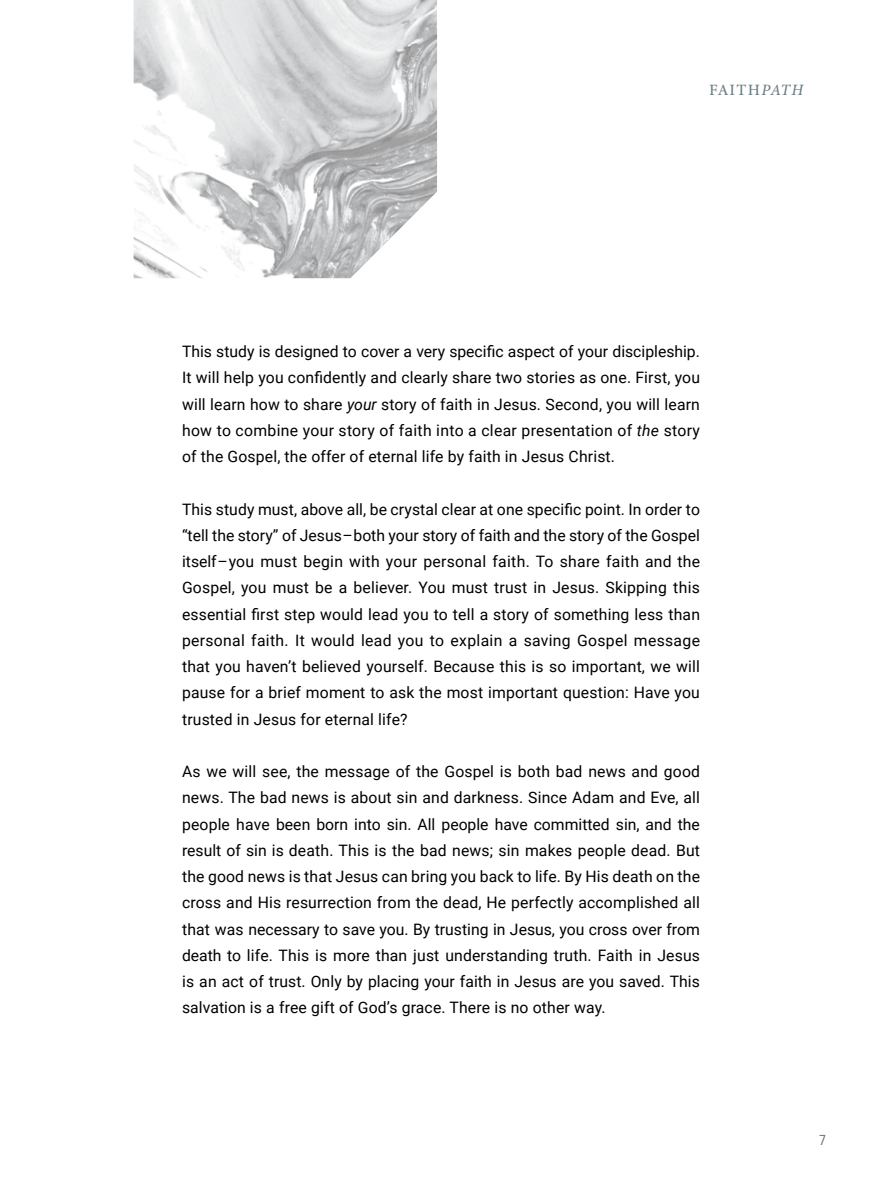
<style>
.page{position:relative;width:882px;height:1197px;background:#fff}
.page>*{position:absolute;margin:0;border:0;box-sizing:border-box;transform-origin:0 0}
.t1{font:15.75px/26.2px "Roboto";letter-spacing:.01em;color:#000;text-align:justify}
.t2{font:500 15.75px "Minion 3";letter-spacing:.085em;color:#6b7b84}
.t3{font:14px "Roboto Condensed";color:#6b7b84}
.s1{font-style:italic}
</style>
<div class="page">
<img style="left:134px;top:0;width:303px;height:278px">
<p class="t2" style="left:709px;top:78px;width:96px">FAITH<span class="s1">PATH</span></p>
<p class="t1" style="left:182px;top:338px;width:519px">This study is designed to cover a very specific aspect of your discipleship.<br>It will help you confidently and clearly share two stories as one. First, you will learn how to share <span class="s1">your</span> story of faith in Jesus. Second, you will learn how to combine your story of faith into a clear presentation of <span class="s1">the</span> story of the Gospel, the offer of eternal life by faith in Jesus Christ.</p>
<p class="t1" style="left:182px;top:495px;width:520px">This study must, above all, be crystal clear at one specific point. In order to “tell the story” of Jesus–both your story of faith and the story of the Gospel itself–you must begin with your personal faith. To share faith and the Gospel, you must be a believer. You must trust in Jesus. Skipping this essential first step would lead you to tell a story of something less than personal faith. It would lead you to explain a saving Gospel message that you haven’t believed yourself. Because this is so important, we will pause for a brief moment to ask the most important question: Have you trusted in Jesus for eternal life?</p>
<p class="t1" style="left:182px;top:758px;width:520px">As we will see, the message of the Gospel is both bad news and good news. The bad news is about sin and darkness. Since Adam and Eve, all people have been born into sin. All people have committed sin, and the result of sin is death. This is the bad news; sin makes people dead. But the good news is that Jesus can bring you back to life. By His death on the cross and His resurrection from the dead, He perfectly accomplished all that was necessary to save you. By trusting in Jesus, you cross over from death to life. This is more than just understanding truth. Faith in Jesus is an act of trust. Only by placing your faith in Jesus are you saved. This salvation is a free gift of God’s grace. There is no other way.</p>
<p class="t3" style="left:819px;top:1130px;width:8px">7</p>
</div>
